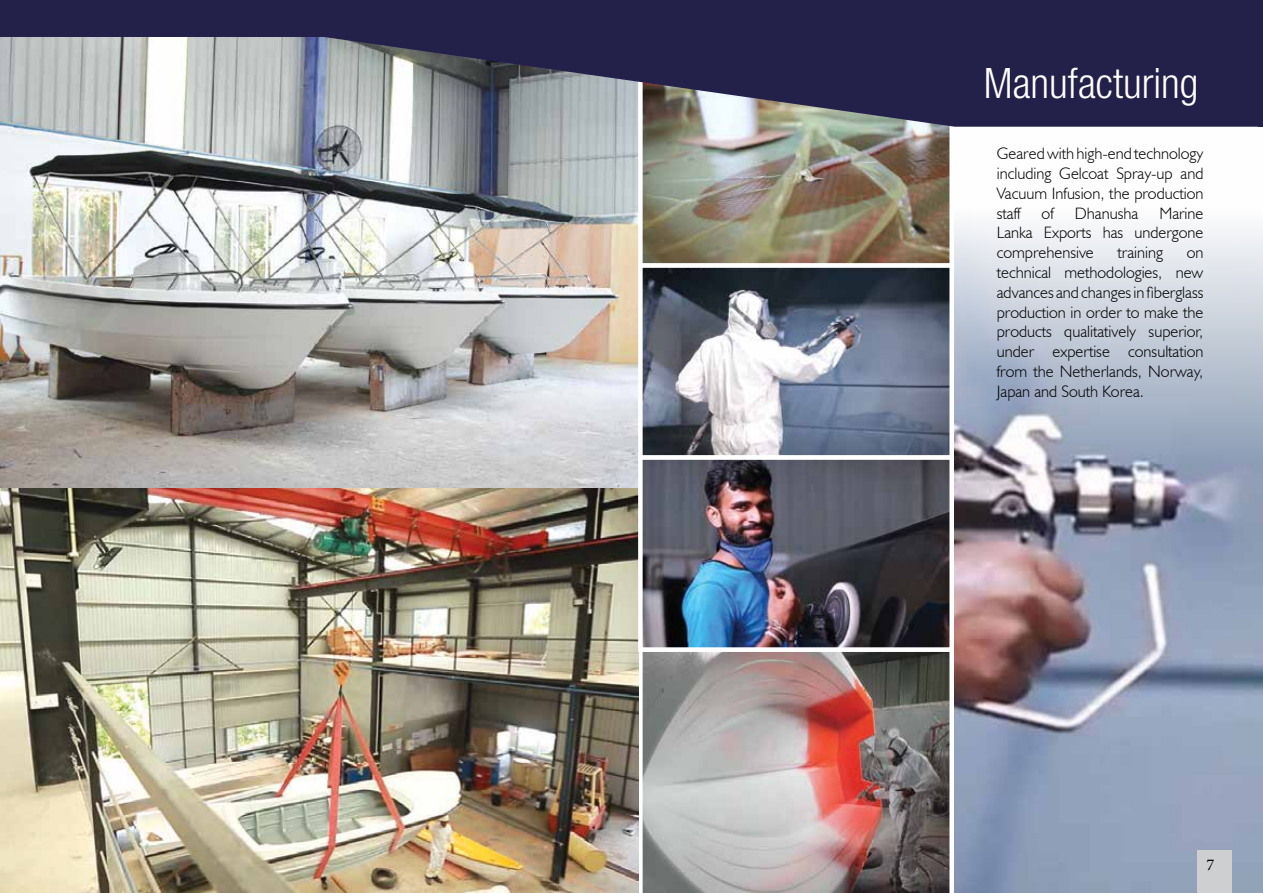
<style>
.page{position:relative;width:1263px;height:893px;background:#fff}
.page>*{position:absolute;margin:0;border:0;box-sizing:border-box;transform-origin:0 0}
.t1{font:300 condensed 42px "Helvetica Neue LT Std";color:#fff}
.t2{font:300 16.5px/19.8px "Humanist 521 BT";color:#000;text-align:justify}
.t3{font:16.5px "Minion Pro";color:#000}
</style>
<div class="page">
<img style="left:0;top:127px;width:638px;height:361px">
<img style="left:954px;top:222px;width:309px;height:671px">
<img style="left:643px;top:460px;width:306px;height:187px">
<img style="left:638px;top:652px;width:312px;height:241px">
<img style="left:643px;top:127px;width:306px;height:328px">
<div style="left:638px;top:72px;width:316px;height:196px;border:4px solid #fff"></div>
<img style="left:0;top:488px;width:638px;height:405px">
<div style="left:638px;top:263px;width:316px;height:197px;border:4px solid #fff"></div>
<div style="left:638px;top:455px;width:316px;height:197px;border:4px solid #fff"></div>
<svg style="left:0;top:0;width:1259px;height:127px;fill:#23204a"></svg>
<div style="left:1197px;top:851px;width:34px;height:42px;background:#cdcfd0"></div>
<div style="left:2px;top:0;width:1261px;height:13px;background:#23204a"></div>
<hr style="left:1259px;top:0;width:4px;height:127px;background:#23204a">
<h1 class="t1" style="left:984px;top:59px;width:216px">Manufacturing</h1>
<p class="t2" style="left:997px;top:143px;width:208px">Geared with high-end technology including Gelcoat Spray-up and Vacuum Infusion, the production staff</p>
<p class="t2" style="left:1041px;top:203px;width:14px">of</p>
<p class="t2" style="left:1075px;top:203px;width:65px">Dhanusha</p>
<p class="t2" style="left:997px;top:203px;width:208px;text-indent:163px">Marine Lanka Exports has undergone comprehensive</p>
<p class="t2" style="left:1117px;top:242px;width:47px">training</p>
<p class="t2" style="left:997px;top:242px;width:208px;text-indent:190px">on technical methodologies, new advances and changes in fiberglass production in order to make the products qualitatively superior, under expertise consultation from the Netherlands, Norway, Japan and South Korea.</p>
<p class="t3" style="left:1206px;top:854px;width:9px">7</p>
</div>
